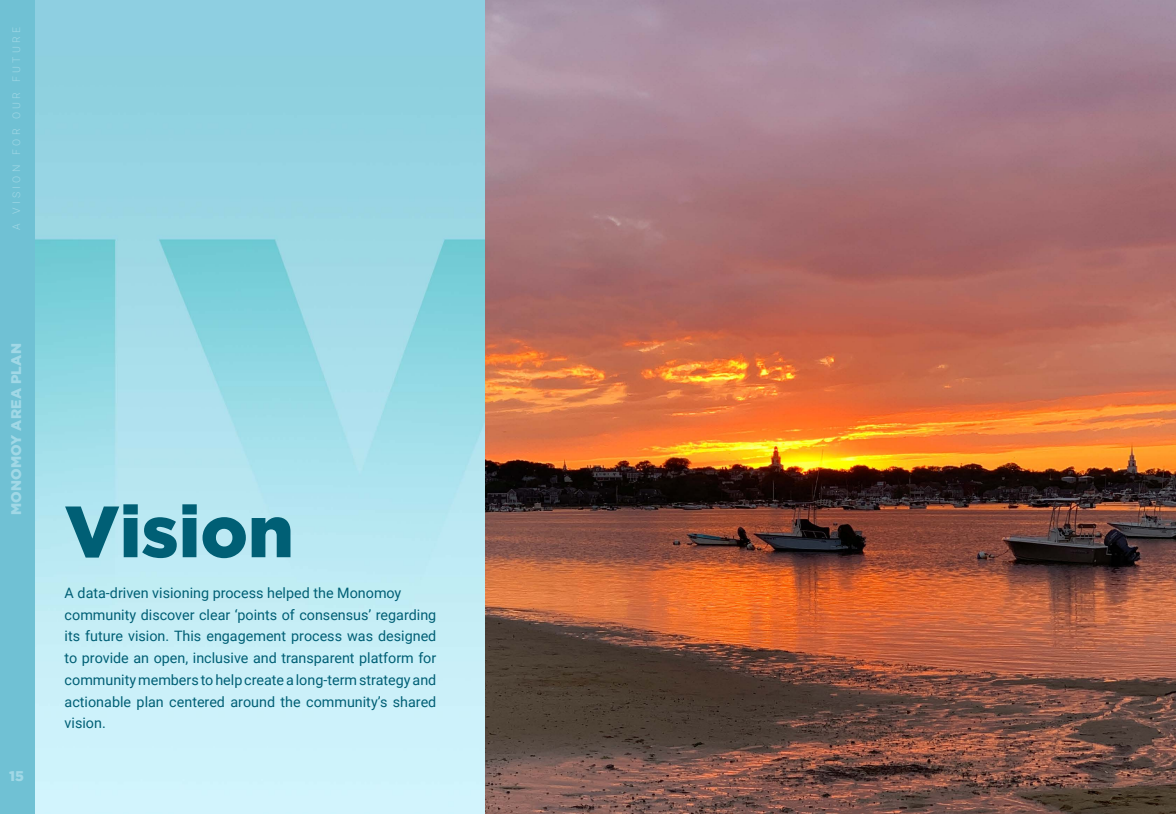
<style>
.page{position:relative;width:1176px;height:814px;background:#fff}
.page>*{position:absolute;margin:0;border:0;box-sizing:border-box;transform-origin:0 0}
.t1{font:900 72.45px "Gotham";color:#005f75}
.t2{font:14.35px/21.7px "Roboto";color:#005f75}
.t3{font:900 14px "Gotham";letter-spacing:.015em;color:#a1d8e6}
.t4{font:300 10.5px "Roboto";letter-spacing:.325em;color:#a1d8e6}
</style>
<div class="page">
<img style="left:485px;top:0;width:690px;height:814px">
<img style="left:35px;top:0;width:450px;height:814px">
<div style="left:0;top:0;width:35px;height:814px;background:#70c1d4"></div>
<hr style="left:1175px;top:0;width:1px;height:814px;background:#70c1d4">
<p class="t4" style="left:9px;top:230px;width:205px;rotate:-90deg">A VISION FOR OUR FUTURE</p>
<p class="t3" style="left:8px;top:515px;width:173px;rotate:-90deg">MONOMOY AREA PLAN</p>
<p class="t3" style="left:9px;top:768px;width:16px">15</p>
<h1 class="t1" style="left:65px;top:490px;width:231px">Vision</h1>
<p class="t2" style="left:65px;top:581px;width:373px">A data-driven visioning process helped the Monomoy community discover clear ‘points of consensus’ regarding its future vision. This engagement process was designed to provide an open, inclusive and transparent platform for community members to help create a long-term strategy and actionable plan centered around the community’s shared vision.</p>
</div>
